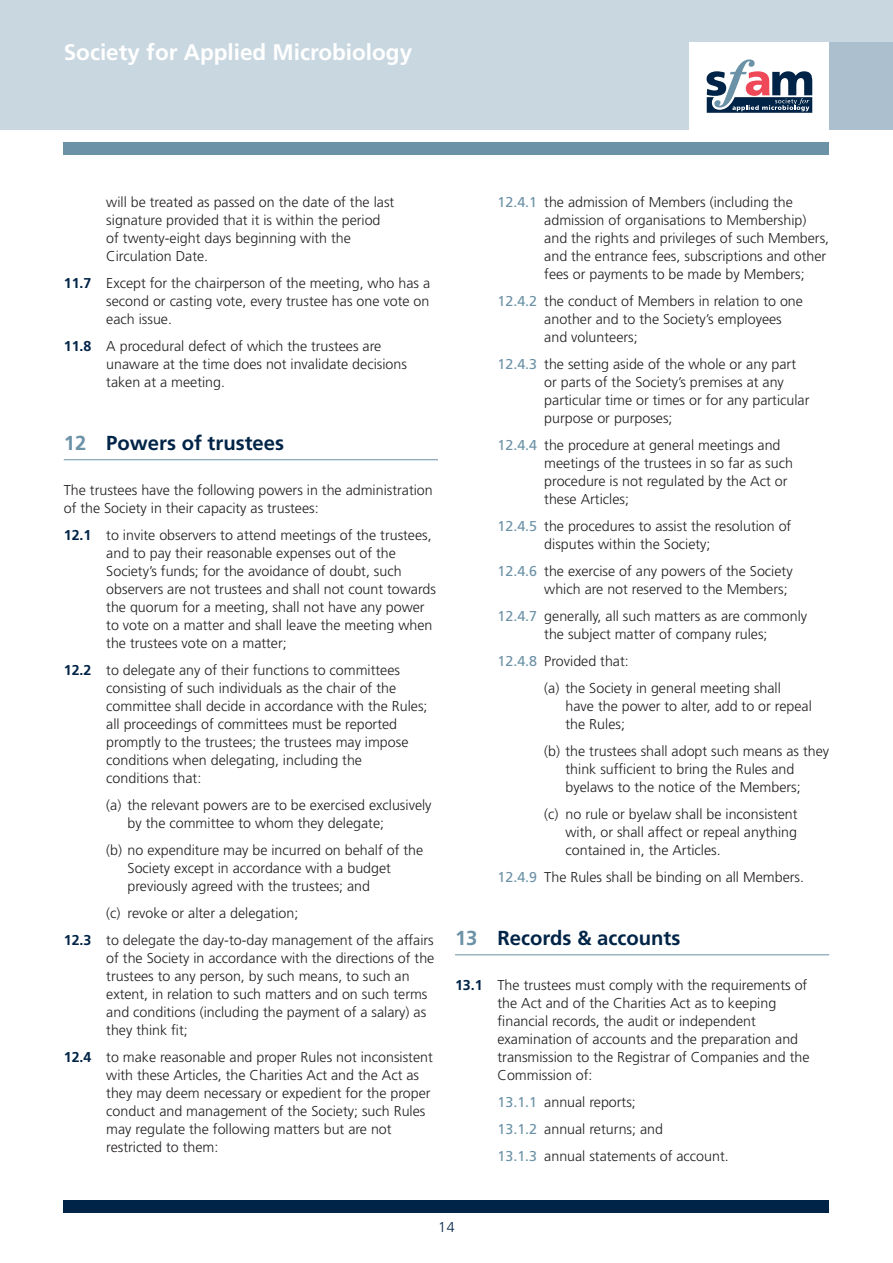
<style>
.page{position:relative;width:893px;height:1263px;background:#fff}
.page>*{position:absolute;margin:0;border:0;box-sizing:border-box;transform-origin:0 0}
.t1{font:700 22.5px "Frutiger";color:#fff}
.t2{font:700 20.25px "Frutiger";color:#002447}
.t3{font:300 14.25px/18px "Frutiger";color:#231f20}
.t4{font:300 14.25px "Frutiger";color:#002447}
.s1{font-weight:700;color:#002447}
.s2{color:#6c92a7}
.s3{font-weight:400;color:#6c92a7}
</style>
<div class="page">
<hr style="left:64px;top:459px;width:374px;height:1px;background:#6c92a7">
<hr style="left:455px;top:954px;width:374px;height:1px;background:#6c92a7">
<div style="left:64px;top:142px;width:765px;height:13px;background:#6c92a7"></div>
<div style="left:64px;top:1200px;width:765px;height:12px;background:#002447"></div>
<div style="left:0;top:0;width:893px;height:130px;background:#c9d7e0"></div>
<div style="left:690px;top:43px;width:139px;height:87px;background:#fff"></div>
<svg style="left:707px;top:59px;width:105px;height:54px"></svg>
<div style="left:829px;top:43px;width:64px;height:87px;background:#abbfcf"></div>
<p class="t1" style="left:64px;top:39px;width:350px">Society for Applied Microbiology</p>
<p class="t3" style="left:106px;top:193px;width:289px">will be treated as passed on the date of the last signature provided that it is within the period of twenty-eight days beginning with the Circulation Date.</p>
<p class="t3" style="left:106px;top:274px;width:325px;text-align:justify;text-indent:-43px"><span class="s1">11.7</span> Except for the chairperson of the meeting, who has a second or casting vote, every trustee has one vote on each issue.</p>
<p class="t3" style="left:106px;top:337px;width:302px;text-indent:-43px"><span class="s1">11.8</span> A procedural defect of which the trustees are unaware at the time does not invalidate decisions taken at a meeting.</p>
<p class="t2" style="left:64px;top:431px;width:222px"><span class="s2">12</span> Powers of trustees</p>
<p class="t3" style="left:64px;top:481px;width:370px">The trustees have the following powers in the administration of the Society in their capacity as trustees:</p>
<p class="t3" style="left:106px;top:526px;width:331px;text-indent:-43px"><span class="s1">12.1</span> to invite observers to attend meetings of the trustees, and to pay their reasonable expenses out of the Society’s funds; for the avoidance of doubt, such observers are not trustees and shall not count towards the quorum for a meeting, shall not have any power to vote on a matter and shall leave the meeting when the trustees vote on a matter;</p>
<p class="t3" style="left:106px;top:661px;width:323px;text-indent:-43px"><span class="s1">12.2</span> to delegate any of their functions to committees consisting of such individuals as the chair of the committee shall decide in accordance with the Rules; all proceedings of committees must be reported promptly to the trustees; the trustees may impose conditions when delegating, including the conditions that:</p>
<p class="t3" style="left:128px;top:796px;width:306px;text-indent:-21px">(a) the relevant powers are to be exercised exclusively by the committee to whom they delegate;</p>
<p class="t3" style="left:128px;top:841px;width:297px;text-indent:-21px">(b) no expenditure may be incurred on behalf of the<br>Society except in accordance with a budget previously agreed with the trustees; and</p>
<p class="t3" style="left:106px;top:904px;width:194px">(c) revoke or alter a delegation;</p>
<p class="t3" style="left:106px;top:931px;width:330px;text-indent:-43px"><span class="s1">12.3</span> to delegate the day-to-day management of the affairs of the Society in accordance with the directions of the trustees to any person, by such means, to such an extent, in relation to such matters and on such terms and conditions (including the payment of a salary) as they think fit;</p>
<p class="t3" style="left:106px;top:1048px;width:328px;text-indent:-43px"><span class="s1">12.4</span> to make reasonable and proper Rules not inconsistent with these Articles, the Charities Act and the Act as they may deem necessary or expedient for the proper conduct and management of the Society; such Rules may regulate the following matters but are not restricted to them:</p>
<p class="t3" style="left:544px;top:193px;width:286px;text-indent:-47px"><span class="s3">12.4.1</span> the admission of Members (including the admission of organisations to Membership) and the rights and privileges of such Members, and the entrance fees, subscriptions and other fees or payments to be made by Members;</p>
<p class="t3" style="left:544px;top:292px;width:260px;text-indent:-47px"><span class="s3">12.4.2</span> the conduct of Members in relation to one another and to the Society’s employees and volunteers;</p>
<p class="t3" style="left:544px;top:355px;width:267px;text-indent:-47px"><span class="s3">12.4.3</span> the setting aside of the whole or any part or parts of the Society’s premises at any particular time or times or for any particular purpose or purposes;</p>
<p class="t3" style="left:544px;top:436px;width:250px;text-indent:-47px"><span class="s3">12.4.4</span> the procedure at general meetings and meetings of the trustees in so far as such procedure is not regulated by the Act or these Articles;</p>
<p class="t3" style="left:544px;top:517px;width:249px;text-indent:-47px"><span class="s3">12.4.5</span> the procedures to assist the resolution of disputes within the Society;</p>
<p class="t3" style="left:544px;top:562px;width:250px;text-indent:-47px"><span class="s3">12.4.6</span> the exercise of any powers of the Society which are not reserved to the Members;</p>
<p class="t3" style="left:497px;top:607px;width:311px;text-align:center"><span class="s3">12.4.7</span> generally, all such matters as are commonly the subject matter of company rules;</p>
<p class="t3" style="left:497px;top:652px;width:133px"><span class="s3">12.4.8</span> Provided that:</p>
<p class="t3" style="left:566px;top:679px;width:248px;text-indent:-21px">(a) the Society in general meeting shall have the power to alter, add to or repeal the Rules;</p>
<p class="t3" style="left:566px;top:742px;width:265px;text-indent:-21px">(b) the trustees shall adopt such means as they think sufficient to bring the Rules and byelaws to the notice of the Members;</p>
<p class="t3" style="left:566px;top:805px;width:234px;text-align:justify;text-indent:-21px">(c) no rule or byelaw shall be inconsistent with, or shall affect or repeal anything contained in, the Articles.</p>
<p class="t3" style="left:497px;top:868px;width:308px"><span class="s3">12.4.9</span> The Rules shall be binding on all Members.</p>
<p class="t2" style="left:455px;top:926px;width:227px"><span class="s2">13</span> Records &amp; accounts</p>
<p class="t3" style="left:497px;top:976px;width:313px;text-indent:-43px"><span class="s1">13.1</span> The trustees must comply with the requirements of the Act and of the Charities Act as to keeping financial records, the audit or independent examination of accounts and the preparation and transmission to the Registrar of Companies and the Commission of:</p>
<p class="t3" style="left:497px;top:1093px;width:140px"><span class="s3">13.1.1</span> annual reports;</p>
<p class="t3" style="left:497px;top:1120px;width:167px"><span class="s3">13.1.2</span> annual returns; and</p>
<p class="t3" style="left:497px;top:1147px;width:233px"><span class="s3">13.1.3</span> annual statements of account.</p>
<p class="t4" style="left:438px;top:1219px;width:18px">14</p>
</div>
